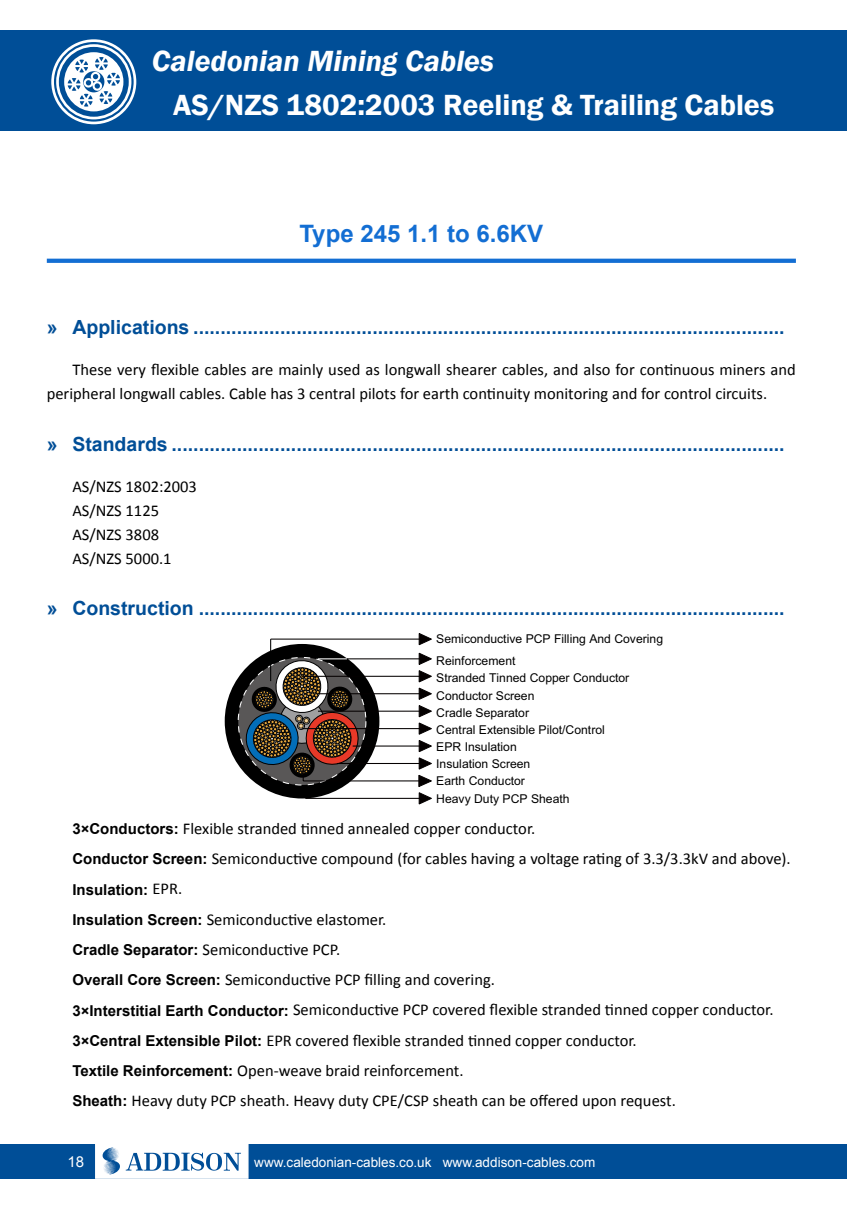
<style>
.page{position:relative;width:847px;height:1212px;background:#fff}
.page>*{position:absolute;margin:0;border:0;box-sizing:border-box;transform-origin:0 0}
.t1{font:600 30px "Franklin Gothic";color:#fff}
.t2{font:italic 600 30px "Franklin Gothic";color:#fff}
.t3{font:700 24px "Arial";color:#136ed3}
.t4{font:700 19.5px "Arial";color:#004e97}
.t5{font:16.5px/30.3px "Calibri";color:#000}
.t6{font:700 15px "Arial";color:#000}
.t7{font:15px "Arial";color:#fff}
.t8{font:13.5px "Arial";color:#fff}
.t9{font:12.15px "Arial";color:#000}
.s1{font-family:"Arial";font-weight:700;font-size:15px}
.s2{font-family:"Calibri";font-weight:400;font-size:16.5px}
</style>
<div class="page">
<div style="left:0;top:31px;width:846px;height:100px;background:#004e97"></div>
<div style="left:0;top:1145px;width:846px;height:34px;background:#004e97"></div>
<div style="left:95px;top:1143px;width:153px;height:36px;background:#fff;border:2px solid #fff"></div>
<svg style="left:51px;top:39px;width:85px;height:85px"></svg>
<svg style="left:102px;top:1147px;width:139px;height:27px"></svg>
<svg style="left:47px;top:259px;width:748px;height:4px;background:#1871d4"></svg>
<div style="left:225px;top:644px;width:154px;height:154px;background:#000;border-radius:50%"></div>
<svg style="left:419px;top:688px;width:12px;height:11px"></svg>
<hr style="left:319px;top:693px;width:104px;height:1px;background:#040000">
<svg style="left:419px;top:740px;width:12px;height:12px"></svg>
<hr style="left:352px;top:745px;width:71px;height:1px;background:#040000">
<svg style="left:419px;top:758px;width:12px;height:11px"></svg>
<hr style="left:337px;top:763px;width:86px;height:1px;background:#040000">
<svg style="left:419px;top:705px;width:12px;height:12px"></svg>
<hr style="left:318px;top:711px;width:105px;height:1px;background:#040000">
<hr style="left:305px;top:798px;width:118px;height:1px;background:#040000">
<hr style="left:301px;top:676px;width:122px;height:1px;background:#040000">
<svg style="left:419px;top:653px;width:12px;height:29px"></svg>
<hr style="left:333px;top:658px;width:90px;height:1px;background:#040000">
<svg style="left:419px;top:633px;width:12px;height:12px"></svg>
<hr style="left:270px;top:638px;width:153px;height:2px;background:#040000">
<hr style="left:270px;top:639px;width:1px;height:42px;background:#000">
<svg style="left:418px;top:775px;width:13px;height:29px"></svg>
<hr style="left:303px;top:780px;width:120px;height:1px;background:#040000">
<svg style="left:242px;top:657px;width:119px;height:124px"></svg>
<svg style="left:419px;top:723px;width:12px;height:11px"></svg>
<hr style="left:302px;top:728px;width:121px;height:1px;background:#040000">
<h1 class="t2" style="left:152px;top:41px;width:343px">Caledonian Mining Cables</h1>
<h1 class="t1" style="left:173px;top:87px;width:602px">AS/NZS 1802:2003 Reeling &amp; Trailing Cables</h1>
<h2 class="t3" style="left:299px;top:218px;width:245px">Type 245 1.1 to 6.6KV</h2>
<p class="t4" style="left:47px;top:315px;width:739px">» Applications .............................................................................................................</p>
<p class="t5" style="left:47px;top:357px;width:750px;line-height:24px;text-indent:26px">These very flexible cables are mainly used as longwall shearer cables, and also for continuous miners and peripheral longwall cables. Cable has 3 central pilots for earth continuity monitoring and for control circuits.</p>
<p class="t4" style="left:47px;top:432px;width:739px">» Standards .................................................................................................................</p>
<p class="t5" style="left:72px;top:474px;width:126px;line-height:24px">AS/NZS 1802:2003<br>AS/NZS 1125<br>AS/NZS 3808<br>AS/NZS 5000.1</p>
<p class="t4" style="left:47px;top:595px;width:739px">» Construction ............................................................................................................</p>
<p class="t9" style="left:436px;top:631px;width:228px">Semiconductive PCP Filling And Covering</p>
<p class="t9" style="left:436px;top:653px;width:81px">Reinforcement</p>
<p class="t9" style="left:436px;top:670px;width:194px">Stranded Tinned Copper Conductor</p>
<p class="t9" style="left:436px;top:687px;width:100px">Conductor Screen</p>
<p class="t9" style="left:436px;top:704px;width:94px">Cradle Separator</p>
<p class="t9" style="left:436px;top:722px;width:170px">Central Extensible Pilot/Control</p>
<p class="t9" style="left:436px;top:739px;width:82px">EPR Insulation</p>
<p class="t9" style="left:436px;top:773px;width:90px">Earth Conductor</p>
<p class="t9" style="left:436px;top:756px;width:96px">Insulation Screen</p>
<p class="t9" style="left:436px;top:790px;width:135px">Heavy Duty PCP Sheath</p>
<p class="t5" style="left:72px;top:813px;width:719px"><span class="s1">3×Conductors:</span> Flexible stranded tinned annealed copper conductor.<br><span class="s1">Conductor Screen:</span> Semiconductive compound (for cables having a voltage rating of 3.3/3.3kV and above).</p>
<p class="t6" style="left:72px;top:879px;width:111px">Insulation: <span class="s2">EPR.</span></p>
<p class="t5" style="left:72px;top:904px;width:702px"><span class="s1">Insulation Screen:</span> Semiconductive elastomer.<br><span class="s1">Cradle Separator:</span> Semiconductive PCP.<br><span class="s1">Overall Core Screen:</span> Semiconductive PCP filling and covering.<br><span class="s1">3×Interstitial Earth Conductor:</span> Semiconductive PCP covered flexible stranded tinned copper conductor.<br><span class="s1">3×Central Extensible Pilot:</span> EPR covered flexible stranded tinned copper conductor.<br><span class="s1">Textile Reinforcement:</span> Open-weave braid reinforcement.<br><span class="s1">Sheath:</span> Heavy duty PCP sheath. Heavy duty CPE/CSP sheath can be offered upon request.</p>
<p class="t7" style="left:67px;top:1151px;width:18px">18</p>
<p class="t8" style="left:254px;top:1153px;width:342px">www.caledonian-cables.co.uk www.addison-cables.com</p>
</div>
